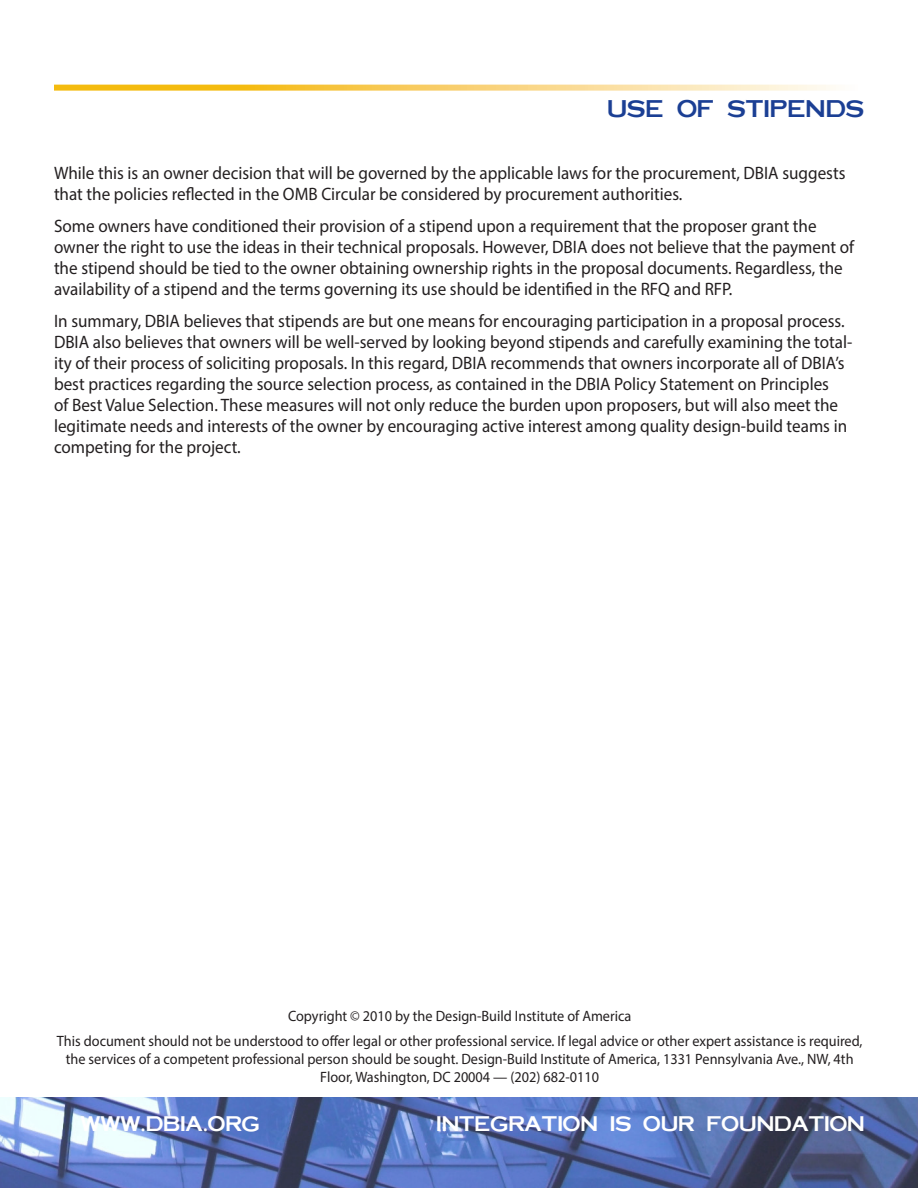
<style>
.page{position:relative;width:918px;height:1188px;background:#fff}
.page>*{position:absolute;margin:0;border:0;box-sizing:border-box;transform-origin:0 0}
.t1{font:24px "Cornerstone";color:#1b3f94}
.t2{font:21px "Cornerstone";color:#fff}
.t3{font:18px/21px "Myriad Pro";color:#231f20;scale:.95 1}
.t4{font:15px/25.5px "Myriad Pro";color:#231f20;text-align:center;scale:.95 1}
</style>
<div class="page">
<img style="left:1px;top:1097px;width:917px;height:91px">
<svg style="left:54px;top:85px;width:782px;height:6px;background:#f8d474"></svg>
<h1 class="t1" style="left:607px;top:96px;width:258px">USE OF STIPENDS</h1>
<p class="t3" style="left:54px;top:162px;width:835px">While this is an owner decision that will be governed by the applicable laws for the procurement, DBIA suggests that the policies reflected in the OMB Circular be considered by procurement authorities.</p>
<p class="t3" style="left:54px;top:215px;width:844px">Some owners have conditioned their provision of a stipend upon a requirement that the proposer grant the owner the right to use the ideas in their technical proposals. However, DBIA does not believe that the payment of the stipend should be tied to the owner obtaining ownership rights in the proposal documents. Regardless, the availability of a stipend and the terms governing its use should be identified in the RFQ and RFP.</p>
<p class="t3" style="left:54px;top:310px;width:842px">In summary, DBIA believes that stipends are but one means for encouraging participation in a proposal process.<br>DBIA also believes that owners will be well-served by looking beyond stipends and carefully examining the total&shy;ity of their process of soliciting proposals. In this regard, DBIA recommends that owners incorporate all of DBIA’s best practices regarding the source selection process, as contained in the DBIA Policy Statement on Principles<br>of Best Value Selection. These measures will not only reduce the burden upon proposers, but will also meet the legitimate needs and interests of the owner by encouraging active interest among quality design-build teams in competing for the project.</p>
<p class="t4" style="left:57px;top:1003px;width:849px">Copyright © 2010 by the Design-Build Institute of America<br>This document should not be understood to offer legal or other professional service. If legal advice or other expert assistance is required,</p>
<p class="t4" style="left:66px;top:1050px;width:831px;line-height:18px">the services of a competent professional person should be sought. Design-Build Institute of America, 1331 Pennsylvania Ave., NW, 4th<br>Floor, Washington, DC 20004 — (202) 682-0110</p>
<p class="t2" style="left:80px;top:1112px;width:81px">WWW.DBIA</p>
<p class="t2" style="left:203px;top:1112px;width:59px">.ORG</p>
<p class="t2" style="left:436px;top:1112px;width:430px">INTEGRATION IS OUR FOUNDATION</p>
</div>
